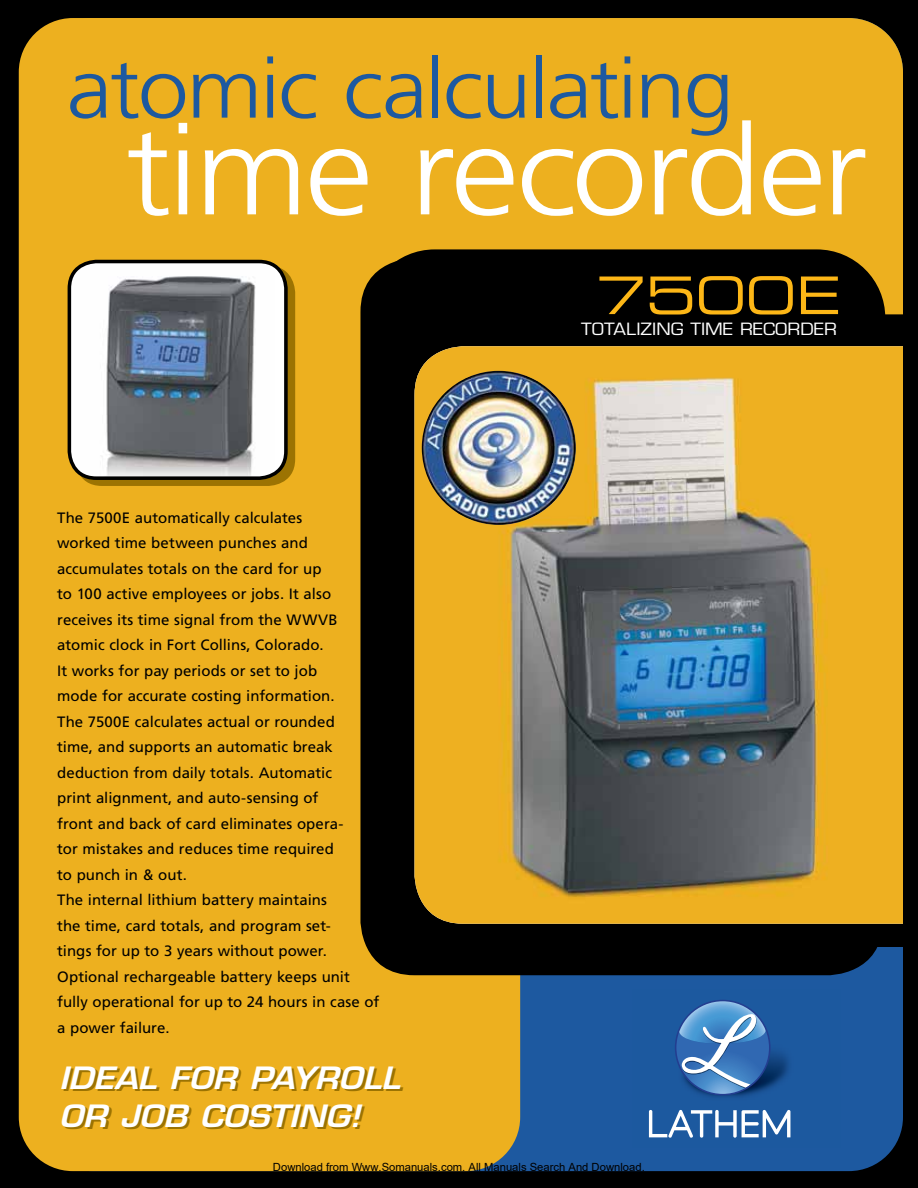
<style>
.page{position:relative;width:918px;height:1188px;background:#000}
.page>*{position:absolute;margin:0;border:0;box-sizing:border-box;transform-origin:0 0}
.t1{font:300 125.4px "Frutiger";letter-spacing:-.025em;color:#fff;scale:1.09 1}
.t2{font:300 83.85px "Frutiger";letter-spacing:-.03em;color:#1d59a0;scale:1.09 1}
.t3{font:51.9px "Eurostile Extended Two";color:#fdb717}
.t4{font:49.65px "Eurostile Extended Two";letter-spacing:-.05em;color:#edb01f}
.t5{font:italic 600 30px/37.7px "Eurostile";color:#fff;scale:1.11 1}
.t6{font:16.5px "Eurostile";color:#fff;scale:1.11 1}
.t7{font:15px/25.5px "Frutiger";letter-spacing:.005em;color:#000}
.t8{font:11.25px "Arial";color:#000}
</style>
<div class="page">
<div style="left:38px;top:18px;width:865px;height:1153px;background:#1d59a0;border-radius:54px"></div>
<div style="left:38px;top:18px;width:865px;height:403px;background:#edb01f;border-radius:54px"></div>
<div style="left:19px;top:18px;width:501px;height:1153px;background:#edb01f;border-radius:54px"></div>
<img style="left:648px;top:1000px;width:143px;height:138px">
<svg style="left:676px;top:1001px;width:94px;height:94px"></svg>
<div style="left:675px;top:1000px;width:96px;height:95px;border:2px solid #233e90;border-radius:50%"></div>
<svg style="left:649px;top:1110px;width:141px;height:28px"></svg>
<div style="left:75px;top:266px;width:220px;height:220px;background:#9c7302;border-radius:27px"></div>
<div style="left:69px;top:262px;width:217px;height:216px;background:#fff;border-radius:27px"></div>
<img style="left:75px;top:262px;width:200px;height:216px">
<div style="left:68px;top:260px;width:220px;height:220px;border:4px solid #000;border-radius:27px"></div>
<div style="left:360px;top:258px;width:523px;height:717px;background:#000;border-radius:54px"></div>
<div style="left:851px;top:924px;width:66px;height:23px;background:#000"></div>
<img style="left:415px;top:346px;width:488px;height:578px">
<img style="left:422px;top:371px;width:154px;height:154px;border-radius:77px">
<h2 class="t2" style="left:67px;top:41px;width:614px">atomic calculating</h2>
<h1 class="t1" style="left:126px;top:100px;width:682px">time recorder</h1>
<h3 class="t4" style="left:614px;top:249px;width:226px">7500E</h3>
<h3 class="t3" style="left:596px;top:260px;width:247px">7500E</h3>
<p class="t7" style="left:57px;top:505px;width:324px">The 7500E automatically calculates<br>worked time between punches and accumulates totals on the card for up<br>to 100 active employees or jobs. It also receives its time signal from the WWVB atomic clock in Fort Collins, Colorado.<br>It works for pay periods or set to job<br>mode for accurate costing information.<br>The 7500E calculates actual or rounded<br>time, and supports an automatic break deduction from daily totals. Automatic<br>print alignment, and auto-sensing of<br>front and back of card eliminates opera-<br>tor mistakes and reduces time required<br>to punch in &amp; out.<br>The internal lithium battery maintains<br>the time, card totals, and program set-<br>tings for up to 3 years without power.<br>Optional rechargeable battery keeps unit fully operational for up to 24 hours in case of a power failure.</p>
<p class="t6" style="left:581px;top:319px;width:232px">TOTALIZING TIME RECORDER</p>
<h3 class="t5" style="left:59px;top:1059px;width:309px">IDEAL FOR PAYROLL<br>OR JOB COSTING!</h3>
<p class="t8" style="left:273px;top:1160px;width:373px">Download from Www.Somanuals.com. All Manuals Search And Download.</p>
</div>
